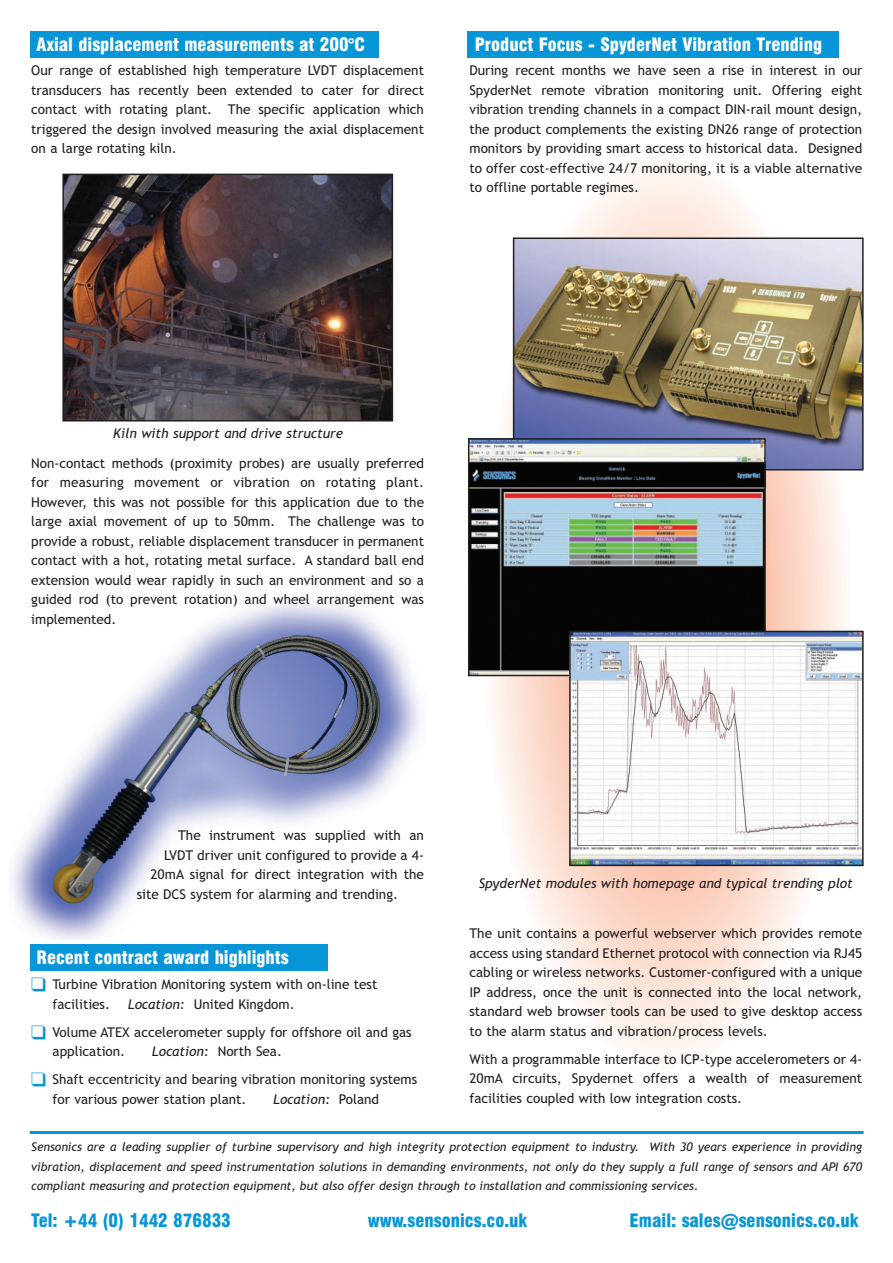
<style>
.page{position:relative;width:893px;height:1263px;background:#fff}
.page>*{position:absolute;margin:0;border:0;box-sizing:border-box;transform-origin:0 0}
.t1{font:18px "TT1 CE2 O00";color:#fff}
.t2{font:18px "TT1 CE2 O00";color:#0696d7}
.t3{font:13.5px/19.5px "TT1 CCEO00";color:#231f20;text-align:justify}
.t4{font:13.5px "TT1 D05 O00";color:#231f20}
.t5{font:12px/19.5px "TT1 D05 O00";color:#231f20;text-align:justify}
.s1{font-family:"TT1 D0 CO00";font-size:15px;color:#0696d7}
.s2{font-family:"TT1 D05 O00"}
.s3{font-family:"TT1 CCEO00"}
</style>
<div class="page">
<img style="left:11px;top:602px;width:409px;height:338px">
<svg style="left:514px;top:229px;width:305px;height:764px"></svg>
<div style="left:30px;top:31px;width:348px;height:27px;background:#0696d7"></div>
<div style="left:468px;top:31px;width:371px;height:27px;background:#0696d7"></div>
<hr style="left:30px;top:1131px;width:833px;height:3px;background:#0696d7">
<div style="left:30px;top:944px;width:297px;height:27px;background:#0696d7"></div>
<img style="left:65px;top:177px;width:325px;height:242px">
<div style="left:62px;top:174px;width:331px;height:248px;border:2px solid #231f20"></div>
<img style="left:516px;top:240px;width:344px;height:228px">
<div style="left:513px;top:237px;width:350px;height:234px;border:2px solid #231f20"></div>
<img style="left:471px;top:441px;width:291px;height:232px">
<div style="left:468px;top:438px;width:297px;height:238px;border:2px solid #231f20"></div>
<img style="left:572px;top:634px;width:288px;height:229px">
<div style="left:569px;top:631px;width:294px;height:235px;border:2px solid #231f20"></div>
<h1 class="t1" style="left:37px;top:37px;width:330px">Axial displacement measurements at 200°C</h1>
<p class="t3" style="left:31px;top:62px;width:394px">Our range of established high temperature LVDT displacement transducers has recently been extended to cater for direct contact with rotating plant. The specific application which triggered the design involved measuring the axial displacement on a large rotating kiln.</p>
<h1 class="t1" style="left:475px;top:37px;width:349px">Product Focus - SpyderNet Vibration Trending</h1>
<p class="t3" style="left:469px;top:62px;width:394px">During recent months we have seen a rise in interest in our SpyderNet remote vibration monitoring unit. Offering eight vibration trending channels in a compact DIN-rail mount design, the product complements the existing DN26 range of protection monitors by providing smart access to historical data. Designed to offer cost-effective 24/7 monitoring, it is a viable alternative to offline portable regimes.</p>
<p class="t4" style="left:113px;top:428px;width:231px">Kiln with support and drive structure</p>
<p class="t3" style="left:31px;top:455px;width:394px">Non-contact methods (proximity probes) are usually preferred for measuring movement or vibration on rotating plant.<br>However, this was not possible for this application due to the large axial movement of up to 50mm. The challenge was to provide a robust, reliable displacement transducer in permanent contact with a hot, rotating metal surface. A standard ball end extension would wear rapidly in such an environment and so a guided rod (to prevent rotation) and wheel arrangement was implemented.</p>
<p class="t3" style="left:178px;top:827px;width:247px">The instrument was supplied with an</p>
<p class="t3" style="left:164px;top:847px;width:261px">LVDT driver unit configured to provide a 4-</p>
<p class="t3" style="left:150px;top:866px;width:275px">20mA signal for direct integration with the</p>
<p class="t3" style="left:137px;top:886px;width:263px">site DCS system for alarming and trending.</p>
<h1 class="t1" style="left:37px;top:950px;width:253px">Recent contract award highlights</h1>
<p class="t3" style="left:53px;top:976px;width:326px;text-indent:-21px"><span class="s1">❑</span> Turbine Vibration Monitoring system with on-line test facilities.</p>
<p class="t3" style="left:128px;top:996px;width:168px"><span class="s2">Location:</span> United Kingdom.</p>
<p class="t3" style="left:53px;top:1024px;width:361px;text-indent:-21px"><span class="s1">❑</span> Volume ATEX accelerometer supply for offshore oil and gas application.</p>
<p class="t4" style="left:152px;top:1046px;width:131px">Location: <span class="s3">North Sea.</span></p>
<p class="t3" style="left:53px;top:1071px;width:366px;text-indent:-21px"><span class="s1">❑</span> Shaft eccentricity and bearing vibration monitoring systems for various power station plant.</p>
<p class="t4" style="left:273px;top:1094px;width:107px">Location: <span class="s3">Poland</span></p>
<p class="t4" style="left:479px;top:878px;width:375px">SpyderNet modules with homepage and typical trending plot</p>
<p class="t3" style="left:469px;top:925px;width:394px">The unit contains a powerful webserver which provides remote access using standard Ethernet protocol with connection via RJ45 cabling or wireless networks. Customer-configured with a unique IP address, once the unit is connected into the local network, standard web browser tools can be used to give desktop access to the alarm status and vibration/process levels.</p>
<p class="t3" style="left:469px;top:1050px;width:394px">With a programmable interface to ICP-type accelerometers or 4- 20mA circuits, Spydernet offers a wealth of measurement facilities coupled with low integration costs.</p>
<p class="t5" style="left:31px;top:1138px;width:832px">Sensonics are a leading supplier of turbine supervisory and high integrity protection equipment to industry. With 30 years experience in providing vibration, displacement and speed instrumentation solutions in demanding environments, not only do they supply a full range of sensors and API 670 compliant measuring and protection equipment, but also offer design through to installation and commissioning services.</p>
<h1 class="t2" style="left:31px;top:1213px;width:201px">Tel: +44 (0) 1442 876833</h1>
<h1 class="t2" style="left:368px;top:1213px;width:161px">www.sensonics.co.uk</h1>
<h1 class="t2" style="left:629px;top:1213px;width:230px">Email: sales@sensonics.co.uk</h1>
</div>
